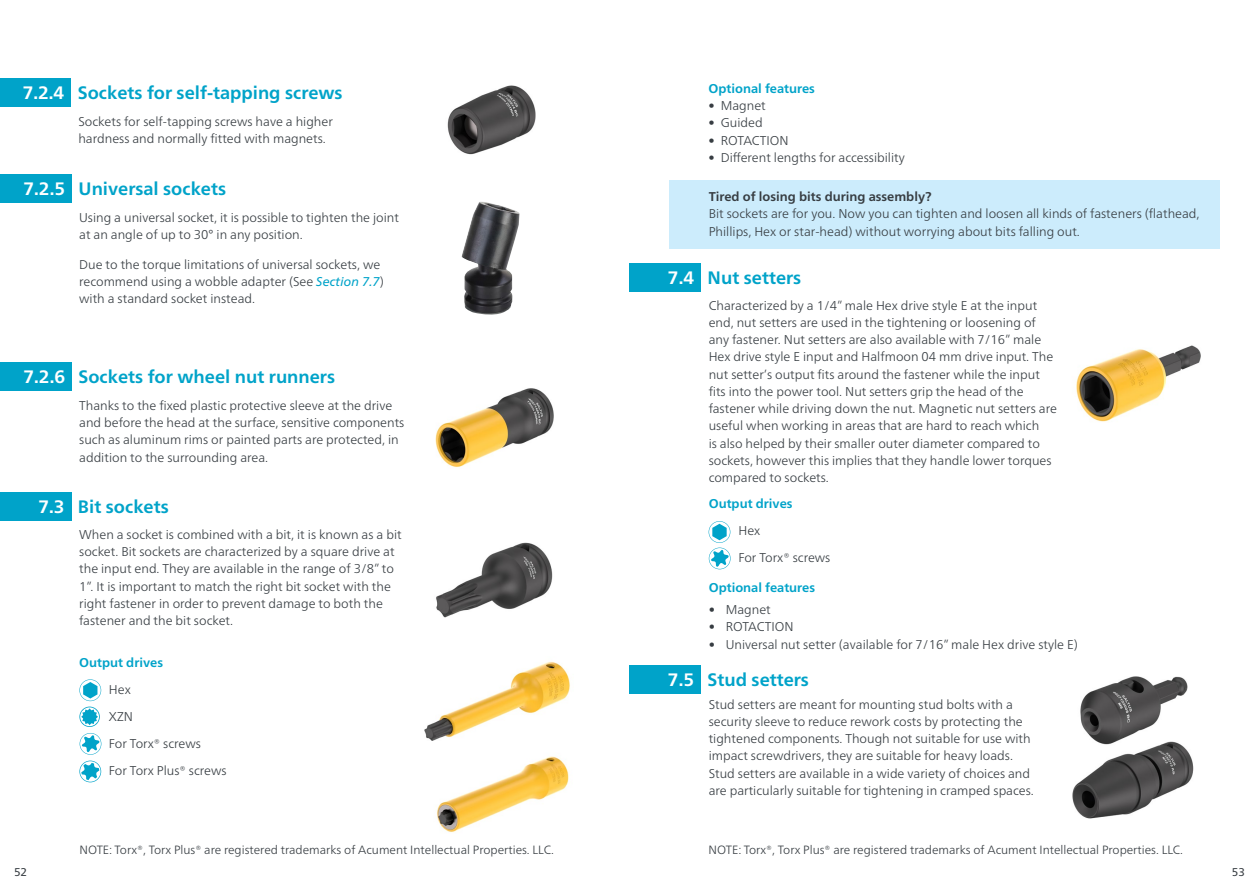
<style>
.page{position:relative;width:1259px;height:893px;background:#fff}
.page>*{position:absolute;margin:0;border:0;box-sizing:border-box;transform-origin:0 0}
.t1{font:700 18px "Neue Frutiger World";color:#00a3c9}
.t2{font:300 12.75px/17.2px "Neue Frutiger World";color:#373d42}
.t3{font:700 12.75px "Neue Frutiger World";color:#00a3c9}
.t4{font:700 12.75px "Neue Frutiger World";color:#373d42}
.t5{font:300 12px "Neue Frutiger World";color:#373d42}
.t6{font:11.25px "Neue Frutiger World";color:#373d42}
.s1{color:#fff}
.s2{font-weight:400;font-style:italic;color:#00a3c9}
</style>
<div class="page">
<img style="left:1072px;top:753px;width:122px;height:66px">
<img style="left:1080px;top:676px;width:109px;height:77px">
<img style="left:447px;top:85px;width:89px;height:70px">
<div style="left:0;top:78px;width:71px;height:29px;background:#00a3c9"></div>
<div style="left:0;top:175px;width:72px;height:28px;background:#00a3c9"></div>
<div style="left:0;top:362px;width:72px;height:29px;background:#00a3c9"></div>
<img style="left:435px;top:388px;width:119px;height:79px">
<div style="left:0;top:492px;width:72px;height:28px;background:#00a3c9"></div>
<img style="left:436px;top:542px;width:117px;height:76px">
<svg style="left:79px;top:707px;width:21px;height:20px"></svg>
<img style="left:424px;top:661px;width:146px;height:80px">
<img style="left:437px;top:756px;width:132px;height:76px">
<svg style="left:80px;top:733px;width:21px;height:22px"></svg>
<svg style="left:79px;top:761px;width:22px;height:21px"></svg>
<svg style="left:79px;top:679px;width:22px;height:22px"></svg>
<div style="left:629px;top:263px;width:72px;height:28px;background:#00a3c9"></div>
<div style="left:629px;top:666px;width:72px;height:28px;background:#00a3c9"></div>
<img style="left:1076px;top:345px;width:125px;height:77px">
<svg style="left:708px;top:521px;width:22px;height:48px"></svg>
<div style="left:669px;top:180px;width:550px;height:69px;background:#ccecfc"></div>
<img style="left:461px;top:202px;width:58px;height:113px">
<h1 class="t1" style="left:23px;top:77px;width:321px"><span class="s1">7.2.4</span> Sockets for self-tapping screws</h1>
<p class="t2" style="left:78px;top:113px;width:256px">Sockets for self-tapping screws have a higher hardness and normally fitted with magnets.</p>
<h1 class="t1" style="left:24px;top:173px;width:204px"><span class="s1">7.2.5</span> Universal sockets</h1>
<p class="t2" style="left:79px;top:209px;width:321px">Using a universal socket, it is possible to tighten the joint at an angle of up to 30° in any position.</p>
<p class="t2" style="left:79px;top:256px;width:306px">Due to the torque limitations of universal sockets, we recommend using a wobble adapter (See <span class="s2">Section 7.7</span>) with a standard socket instead.</p>
<h1 class="t1" style="left:24px;top:361px;width:313px"><span class="s1">7.2.6</span> Sockets for wheel nut runners</h1>
<p class="t2" style="left:79px;top:397px;width:327px">Thanks to the fixed plastic protective sleeve at the drive and before the head at the surface, sensitive components such as aluminum rims or painted parts are protected, in addition to the surrounding area.</p>
<h1 class="t1" style="left:38px;top:491px;width:132px"><span class="s1">7.3</span> Bit sockets</h1>
<p class="t2" style="left:79px;top:526px;width:324px">When a socket is combined with a bit, it is known as a bit socket. Bit sockets are characterized by a square drive at the input end. They are available in the range of 3/8” to 1”. It is important to match the right bit socket with the right fastener in order to prevent damage to both the fastener and the bit socket.</p>
<p class="t3" style="left:79px;top:651px;width:85px">Output drives</p>
<p class="t2" style="left:109px;top:676px;width:119px;line-height:27px">Hex<br>XZN<br>For Torx® screws<br>For Torx Plus® screws</p>
<p class="t3" style="left:708px;top:77px;width:108px">Optional features</p>
<p class="t2" style="left:708px;top:97px;width:59px">• Magnet</p>
<p class="t2" style="left:708px;top:114px;width:56px">• Guided</p>
<p class="t2" style="left:708px;top:132px;width:81px">• ROTACTION</p>
<p class="t2" style="left:708px;top:149px;width:198px">• Different lengths for accessibility</p>
<p class="t4" style="left:708px;top:185px;width:224px">Tired of losing bits during assembly?</p>
<p class="t2" style="left:708px;top:205px;width:492px">Bit sockets are for you. Now you can tighten and loosen all kinds of fasteners (flathead,<br>Phillips, Hex or star-head) without worrying about bits falling out.</p>
<h1 class="t1" style="left:668px;top:261px;width:135px"><span class="s1">7.4</span> Nut setters</h1>
<p class="t2" style="left:708px;top:297px;width:350px">Characterized by a 1/4” male Hex drive style E at the input end, nut setters are used in the tightening or loosening of any fastener. Nut setters are also available with 7/16” male Hex drive style E input and Halfmoon 04 mm drive input. The nut setter’s output fits around the fastener while the input fits into the power tool. Nut setters grip the head of the fastener while driving down the nut. Magnetic nut setters are useful when working in areas that are hard to reach which<br>is also helped by their smaller outer diameter compared to sockets, however this implies that they handle lower torques compared to sockets.</p>
<p class="t3" style="left:708px;top:493px;width:85px">Output drives</p>
<p class="t2" style="left:738px;top:518px;width:93px;line-height:27px">Hex<br>For Torx® screws</p>
<p class="t3" style="left:708px;top:577px;width:108px">Optional features</p>
<p class="t2" style="left:708px;top:601px;width:64px">• Magnet</p>
<p class="t2" style="left:708px;top:618px;width:86px">• ROTACTION</p>
<p class="t2" style="left:708px;top:636px;width:371px">• Universal nut setter (available for 7/16” male Hex drive style E)</p>
<h1 class="t1" style="left:668px;top:664px;width:143px"><span class="s1">7.5</span> Stud setters</h1>
<p class="t2" style="left:708px;top:696px;width:327px">Stud setters are meant for mounting stud bolts with a security sleeve to reduce rework costs by protecting the tightened components. Though not suitable for use with impact screwdrivers, they are suitable for heavy loads.<br>Stud setters are available in a wide variety of choices and are particularly suitable for tightening in cramped spaces.</p>
<p class="t5" style="left:79px;top:841px;width:476px">NOTE: Torx®, Torx Plus® are registered trademarks of Acument Intellectual Properties. LLC.</p>
<p class="t5" style="left:708px;top:841px;width:476px">NOTE: Torx®, Torx Plus® are registered trademarks of Acument Intellectual Properties. LLC.</p>
<p class="t6" style="left:14px;top:863px;width:15px">52</p>
<p class="t6" style="left:1231px;top:863px;width:15px">53</p>
</div>
